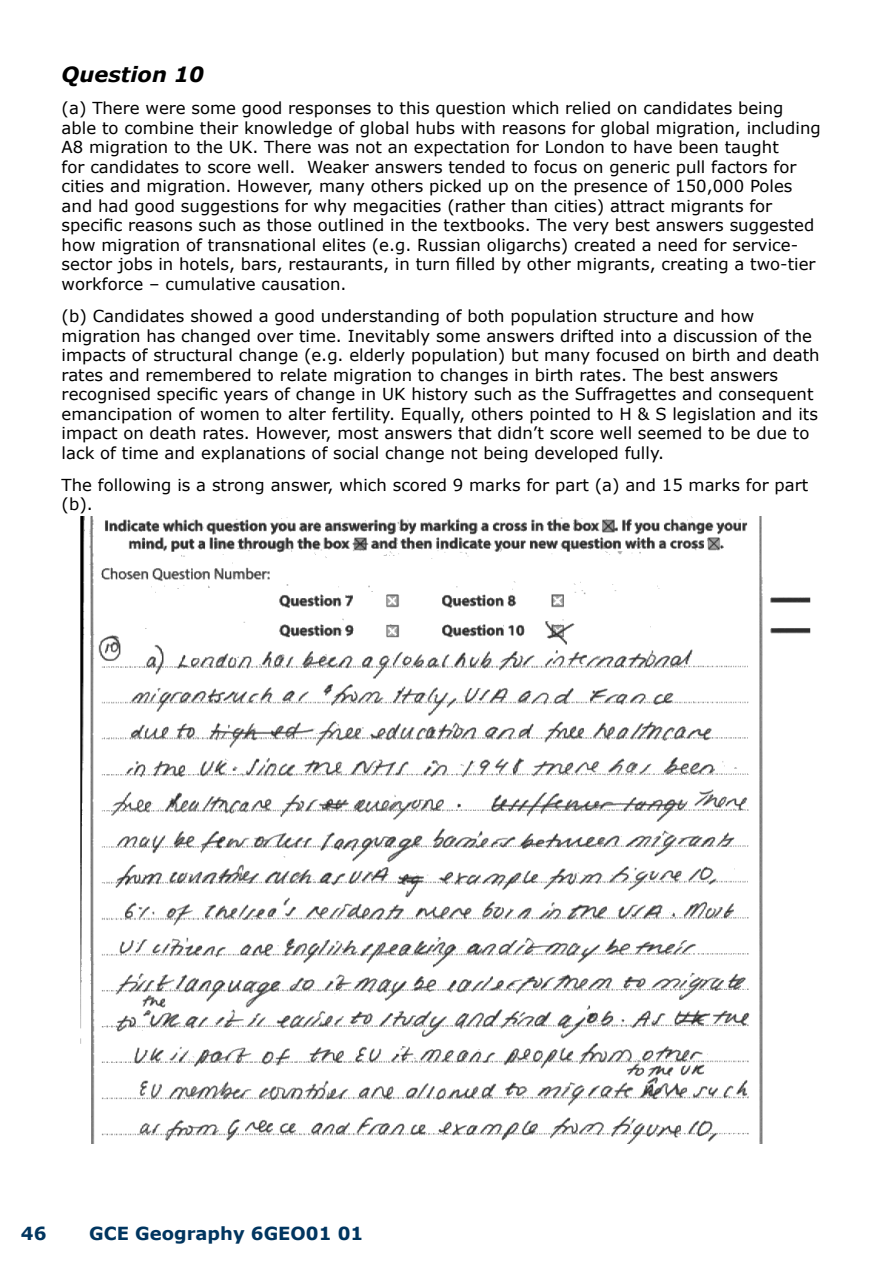
<style>
.page{position:relative;width:893px;height:1263px;background:#fff}
.page>*{position:absolute;margin:0;border:0;box-sizing:border-box;transform-origin:0 0}
.t1{font:italic 700 21px "Verdana";color:#000}
.t2{font:700 18px "Verdana";color:#00355f}
.t3{font:16.5px/19.5px "Verdana";color:#000}
</style>
<div class="page">
<img style="left:80px;top:517px;width:730px;height:627px">
<p class="t1" style="left:62px;top:59px;width:144px">Question 10</p>
<p class="t3" style="left:62px;top:98px;width:761px">(a) There were some good responses to this question which relied on candidates being able to combine their knowledge of global hubs with reasons for global migration, including A8 migration to the UK. There was not an expectation for London to have been taught<br>for candidates to score well. Weaker answers tended to focus on generic pull factors for cities and migration. However, many others picked up on the presence of 150,000 Poles and had good suggestions for why megacities (rather than cities) attract migrants for specific reasons such as those outlined in the textbooks. The very best answers suggested how migration of transnational elites (e.g. Russian oligarchs) created a need for service&shy;sector jobs in hotels, bars, restaurants, in turn filled by other migrants, creating a two-tier workforce – cumulative causation.</p>
<p class="t3" style="left:62px;top:306px;width:760px">(b) Candidates showed a good understanding of both population structure and how migration has changed over time. Inevitably some answers drifted into a discussion of the impacts of structural change (e.g. elderly population) but many focused on birth and death rates and remembered to relate migration to changes in birth rates. The best answers recognised specific years of change in UK history such as the Suffragettes and consequent emancipation of women to alter fertility. Equally, others pointed to H &amp; S legislation and its impact on death rates. However, most answers that didn’t score well seemed to be due to lack of time and explanations of social change not being developed fully.</p>
<p class="t3" style="left:62px;top:475px;width:748px">The following is a strong answer, which scored 9 marks for part (a) and 15 marks for part (b).</p>
<p class="t2" style="left:21px;top:1221px;width:27px">46</p>
<p class="t2" style="left:89px;top:1221px;width:276px">GCE Geography 6GEO01 01</p>
</div>
